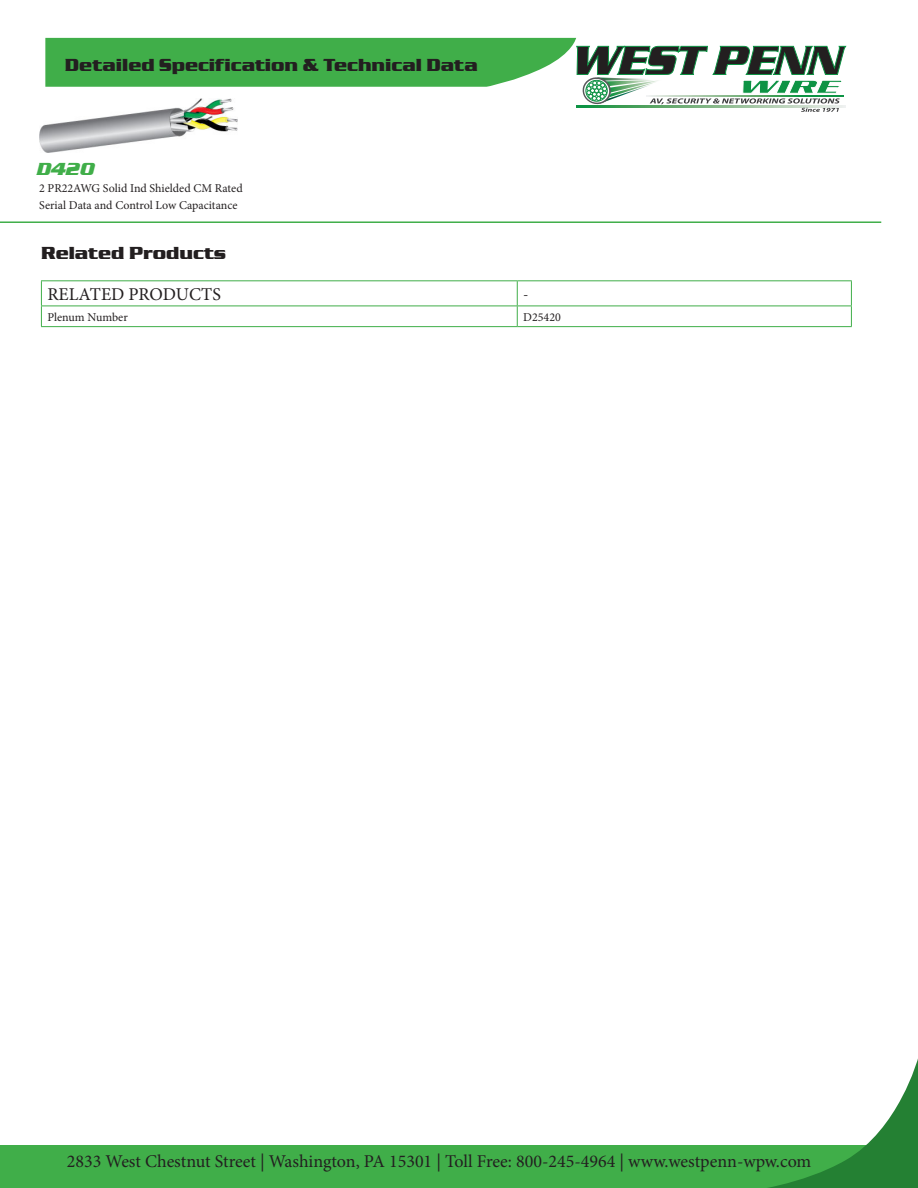
<style>
.page{position:relative;width:918px;height:1188px;background:#fff}
.page>*{position:absolute;margin:0;border:0;box-sizing:border-box;transform-origin:0 0}
.Renee_White_Bold{font:18px "Minion Pro";color:#231f20}
.t1{font:700 18px "Serpentine D";color:#231f20}
.StiboTableHeaderRow{font:18px "Minion Pro";color:#231f20}
.t2{font:italic 700 18px "Serpentine D";color:#40ae49}
.White_Bold{font:15px "Minion Pro";color:#231f20}
.plain{font:12px "Minion Pro";color:#231f20}
</style>
<div class="page">
<hr style="left:41px;top:326px;width:476px;height:1px;background:#40ae49">
<hr style="left:517px;top:326px;width:335px;height:1px;background:#40ae49">
<hr style="left:41px;top:280px;width:476px;height:1px;background:#40ae49">
<svg style="left:41px;top:281px;width:1px;height:45px"></svg>
<hr style="left:517px;top:280px;width:335px;height:1px;background:#40ae49">
<svg style="left:517px;top:281px;width:1px;height:45px"></svg>
<svg style="left:851px;top:281px;width:1px;height:45px"></svg>
<hr style="left:41px;top:306px;width:476px;height:1px;background:#40ae49">
<hr style="left:517px;top:306px;width:335px;height:1px;background:#40ae49">
<svg style="left:45px;top:38px;width:801px;height:74px"></svg>
<hr style="left:0;top:221px;width:881px;height:2px;background:#40ae49">
<div style="left:0;top:1146px;width:918px;height:42px;background:#40ae49"></div>
<svg style="left:746px;top:1058px;width:172px;height:130px"></svg>
<img style="left:39px;top:99px;width:198px;height:53px">
<p class="t1" style="left:65px;top:55px;width:414px">Detailed Specification &amp; Technical Data</p>
<p class="t2" style="left:37px;top:158px;width:59px">D420</p>
<p class="plain" style="left:39px;top:180px;width:205px">2 PR22AWG Solid Ind Shielded CM Rated</p>
<p class="plain" style="left:39px;top:197px;width:200px">Serial Data and Control Low Capacitance</p>
<p class="t1" style="left:41px;top:242px;width:186px">Related Products</p>
<p class="StiboTableHeaderRow" style="left:47px;top:282px;width:175px">RELATED PRODUCTS</p>
<p class="White_Bold" style="left:523px;top:284px;width:7px">-</p>
<p class="plain" style="left:47px;top:309px;width:82px">Plenum Number</p>
<p class="plain" style="left:523px;top:309px;width:39px">D25420</p>
<p class="Renee_White_Bold" style="left:67px;top:1149px;width:746px">2833 West Chestnut Street | Washington, PA 15301 | Toll Free: 800-245-4964 | www.westpenn-wpw.com</p>
</div>
